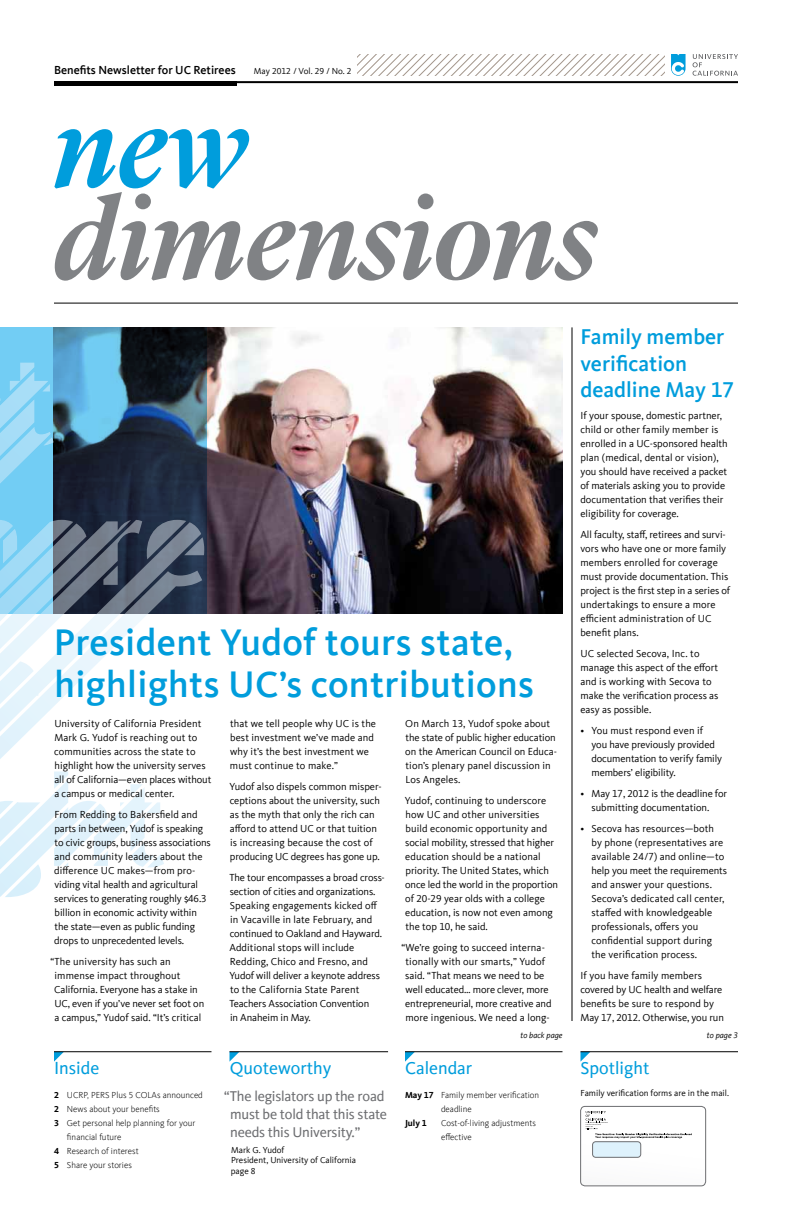
<style>
.page{position:relative;width:792px;height:1224px;background:#fff}
.page>*{position:absolute;margin:0;border:0;box-sizing:border-box;transform-origin:0 0}
.t1{font:italic 500 116px "Lyon Display";color:#808285}
.t2{font:italic 500 116px "Lyon Display";color:#009ddc}
.t3{font:500 38px/42px "Kievit Offc Pro";letter-spacing:.01em;color:#009ddc}
.t4{font:500 22px/26.4px "Kievit Offc Pro";color:#009ddc}
.t5{font:18px "Kievit Offc Pro";color:#009ddc}
.t6{font:14.5px/18px "Kievit Offc Pro";letter-spacing:-.015em;color:#6d6e71}
.t7{font:500 12px "Kievit Offc Pro";color:#000}
.t8{font:10.5px/14px "Kievit Offc Pro";color:#000}
.t9{font:300 9px/14px "Kievit Offc Pro";color:#000}
.t10{font:9px/10.8px "Kievit Offc Pro";color:#000}
.t11{font:700 9px "Kievit Offc Pro";color:#000}
.t12{font:italic 8.5px "Kievit Offc Pro";color:#000}
.s1{font-weight:700}
</style>
<div class="page">
<img style="left:207px;top:327px;width:356px;height:287px">
<svg style="left:0;top:327px;width:207px;height:287px;background:#407189"></svg>
<svg style="left:358px;top:54px;width:307px;height:22px"></svg>
<svg style="left:54px;top:1053px;width:9px;height:9px"></svg>
<svg style="left:230px;top:1053px;width:8px;height:8px"></svg>
<svg style="left:405px;top:1053px;width:9px;height:9px"></svg>
<svg style="left:580px;top:1053px;width:9px;height:9px"></svg>
<hr style="left:54px;top:1052px;width:158px;height:1px;background:#000">
<hr style="left:230px;top:1052px;width:158px;height:1px;background:#000">
<hr style="left:405px;top:1052px;width:157px;height:1px;background:#000">
<hr style="left:580px;top:1052px;width:158px;height:1px;background:#000">
<hr style="left:54px;top:81px;width:684px;height:2px;background:#000">
<hr style="left:54px;top:303px;width:684px;height:1px;background:#000">
<hr style="left:572px;top:327px;width:1px;height:694px;background:#000">
<div style="left:54px;top:81px;width:183px;height:5px;background:#000"></div>
<svg style="left:693px;top:54px;width:45px;height:22px"></svg>
<svg style="left:671px;top:54px;width:15px;height:22px"></svg>
<svg style="left:581px;top:1106px;width:125px;height:80px"></svg>
<svg style="left:0;top:727px;width:33px;height:32px"></svg>
<svg style="left:0;top:363px;width:204px;height:364px"></svg>
<svg style="left:0;top:771px;width:164px;height:126px"></svg>
<p class="t7" style="left:54px;top:63px;width:183px">Benefits Newsletter for UC Retirees</p>
<p class="t10" style="left:254px;top:65px;width:99px">May 2012 / Vol. 29 / No. 2</p>
<h1 class="t2" style="left:54px;top:61px;width:196px">new</h1>
<h1 class="t1" style="left:54px;top:153px;width:545px">dimensions</h1>
<h2 class="t3" style="left:54px;top:621px;width:482px">President Yudof tours state, highlights UC’s contributions</h2>
<p class="t8" style="left:54px;top:716px;width:159px">University of California President Mark G. Yudof is reaching out to communities across the state to highlight how the university serves all of California—even places without a campus or medical center.</p>
<p class="t8" style="left:54px;top:807px;width:158px">From Redding to Bakersfield and parts in between, Yudof is speaking to civic groups, business associations and community leaders about the difference UC makes—from pro&shy;viding vital health and agricultural services to generating roughly $46.3 billion in economic activity within the state—even as public funding drops to unprecedented levels.</p>
<p class="t8" style="left:54px;top:954px;width:151px;text-indent:-4px">“The university has such an immense impact throughout<br>California. Everyone has a stake in<br>UC, even if you’ve never set foot on a campus,” Yudof said. “It’s critical</p>
<p class="t8" style="left:405px;top:716px;width:153px">On March 13, Yudof spoke about the state of public higher education on the American Council on Educa&shy;tion’s plenary panel discussion in<br>Los Angeles.</p>
<p class="t8" style="left:405px;top:793px;width:155px">Yudof, continuing to underscore how UC and other universities build economic opportunity and social mobility, stressed that higher education should be a national priority. The United States, which once led the world in the proportion of 20-29 year olds with a college education, is now not even among the top 10, he said.</p>
<p class="t8" style="left:405px;top:940px;width:148px;text-indent:-4px">“We’re going to succeed interna&shy;tionally with our smarts,” Yudof said. “That means we need to be well educated… more clever, more entrepreneurial, more creative and more ingenious. We need a long-</p>
<p class="t8" style="left:230px;top:716px;width:148px">that we tell people why UC is the best investment we’ve made and why it’s the best investment we must continue to make.”</p>
<p class="t8" style="left:229px;top:779px;width:154px">Yudof also dispels common misper&shy;ceptions about the university, such as the myth that only the rich can afford to attend UC or that tuition is increasing because the cost of producing UC degrees has gone up.</p>
<p class="t8" style="left:229px;top:870px;width:157px">The tour encompasses a broad cross&shy;section of cities and organizations.<br>Speaking engagements kicked off in Vacaville in late February, and continued to Oakland and Hayward.<br>Additional stops will include<br>Redding, Chico and Fresno, and<br>Yudof will deliver a keynote address to the California State Parent<br>Teachers Association Convention<br>in Anaheim in May.</p>
<h3 class="t4" style="left:580px;top:323px;width:156px">Family member verification deadline May 17</h3>
<p class="t8" style="left:580px;top:408px;width:149px">If your spouse, domestic partner, child or other family member is enrolled in a UC-sponsored health plan (medical, dental or vision), you should have received a packet of materials asking you to provide documentation that verifies their eligibility for coverage.</p>
<p class="t8" style="left:580px;top:527px;width:151px">All faculty, staff, retirees and survi&shy;vors who have one or more family members enrolled for coverage must provide documentation. This project is the first step in a series of undertakings to ensure a more efficient administration of UC benefit plans.</p>
<p class="t8" style="left:580px;top:646px;width:140px">UC selected Secova, Inc. to manage this aspect of the effort and is working with Secova to make the verification process as easy as possible.</p>
<p class="t8" style="left:592px;top:723px;width:132px;text-indent:-11px">• You must respond even if<br>you have previously provided documentation to verify family members’ eligibility.</p>
<p class="t8" style="left:592px;top:786px;width:137px;text-indent:-11px">• May 17, 2012 is the deadline for submitting documentation.</p>
<p class="t8" style="left:592px;top:821px;width:137px;text-indent:-11px">• Secova has resources—both<br>by phone (representatives are available 24/7) and online—to help you meet the requirements and answer your questions.<br>Secova’s dedicated call center, staffed with knowledgeable professionals, offers you confidential support during the verification process.</p>
<p class="t8" style="left:580px;top:968px;width:145px">If you have family members covered by UC health and welfare benefits be sure to respond by<br>May 17, 2012. Otherwise, you run</p>
<h3 class="t5" style="left:54px;top:1058px;width:47px">Inside</h3>
<p class="t9" style="left:54px;top:1088px;width:150px"><span class="s1">2</span> UCRP, PERS Plus 5 COLAs announced</p>
<p class="t9" style="left:54px;top:1102px;width:107px"><span class="s1">2</span> News about your benefits</p>
<p class="t9" style="left:54px;top:1116px;width:143px"><span class="s1">3</span> Get personal help planning for your</p>
<p class="t9" style="left:67px;top:1130px;width:56px">financial future</p>
<p class="t9" style="left:54px;top:1144px;width:86px"><span class="s1">4</span> Research of interest</p>
<p class="t9" style="left:54px;top:1158px;width:79px"><span class="s1">5</span> Share your stories</p>
<h3 class="t5" style="left:230px;top:1058px;width:103px">Quoteworthy</h3>
<h3 class="t6" style="left:230px;top:1087px;width:158px;text-indent:-6px">“The legislators up the road must be told that this state needs this University.”</h3>
<p class="t10" style="left:231px;top:1144px;width:127px">Mark G. Yudof<br>President, University of California page 8</p>
<p class="t12" style="left:521px;top:1030px;width:43px">to back page</p>
<p class="t12" style="left:707px;top:1030px;width:33px">to page 3</p>
<h3 class="t5" style="left:405px;top:1058px;width:69px">Calendar</h3>
<p class="t9" style="left:441px;top:1088px;width:100px;text-indent:-36px"><span class="s1">May 17</span> Family member verification deadline</p>
<p class="t11" style="left:405px;top:1118px;width:23px">July 1</p>
<p class="t9" style="left:441px;top:1116px;width:96px">Cost-of-living adjustments effective</p>
<h3 class="t5" style="left:580px;top:1058px;width:70px">Spotlight</h3>
<p class="t10" style="left:580px;top:1088px;width:150px">Family verification forms are in the mail.</p>
</div>
